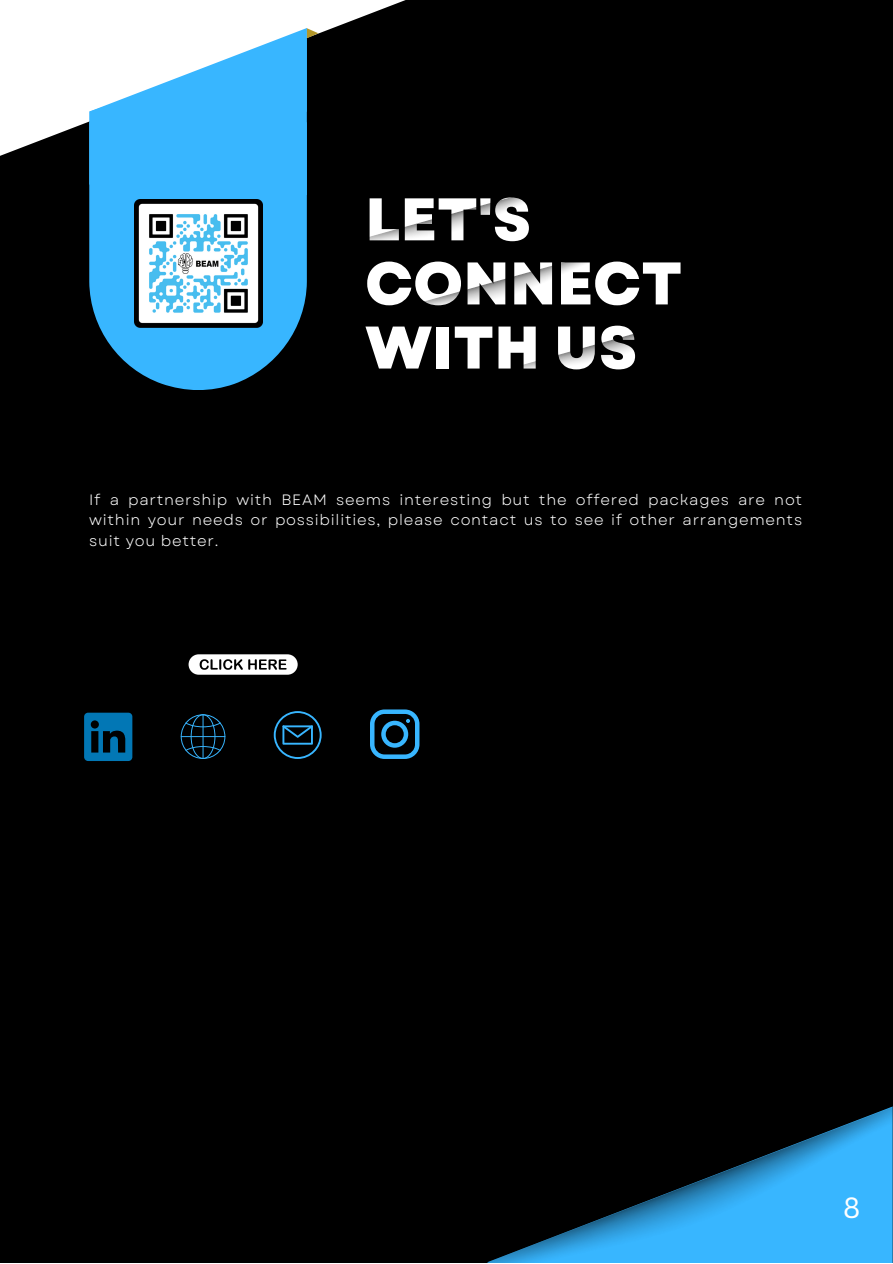
<style>
.page{position:relative;width:893px;height:1264px;background:#fff}
.page>*{position:absolute;margin:0;border:0;box-sizing:border-box;transform-origin:0 0}
.t1{font:800 60px "Garet";color:#fff}
.t2{font:28.5px "Canva Sans";color:#fff}
.t3{font:15px/20.2px "Garet";letter-spacing:.05em;color:#fff;text-align:justify}
</style>
<div class="page">
<div style="left:0;top:0;width:892px;height:1262px;background:#000"></div>
<svg style="left:0;top:0;width:405px;height:156px;fill:#fff"></svg>
<svg style="left:89px;top:195px;width:218px;height:195px;fill:#38b6ff"></svg>
<svg style="left:89px;top:28px;width:229px;height:167px;background:#65bff2"></svg>
<img style="left:488px;top:1106px;width:404px;height:156px">
<img style="left:134px;top:200px;width:128px;height:127px">
<svg style="left:84px;top:712px;width:48px;height:49px"></svg>
<svg style="left:181px;top:714px;width:44px;height:45px"></svg>
<hr style="left:181px;top:736px;width:44px;height:1px;background:#38b6ff">
<svg style="left:274px;top:711px;width:47px;height:48px"></svg>
<svg style="left:370px;top:709px;width:49px;height:50px"></svg>
<svg style="left:188px;top:654px;width:109px;height:20px;background:#c5c5c5"></svg>
<p class="t1" style="left:365px;top:176px;width:167px">LET'S</p>
<p class="t1" style="left:365px;top:240px;width:318px">CONNECT</p>
<p class="t1" style="left:365px;top:304px;width:273px">WITH US</p>
<p class="t3" style="left:89px;top:490px;width:714px">If a partnership with BEAM seems interesting but the offered packages are not within your needs or possibilities, please contact us to see if other arrangements suit you better.</p>
<p class="t2" style="left:843px;top:1187px;width:19px">8</p>
</div>
